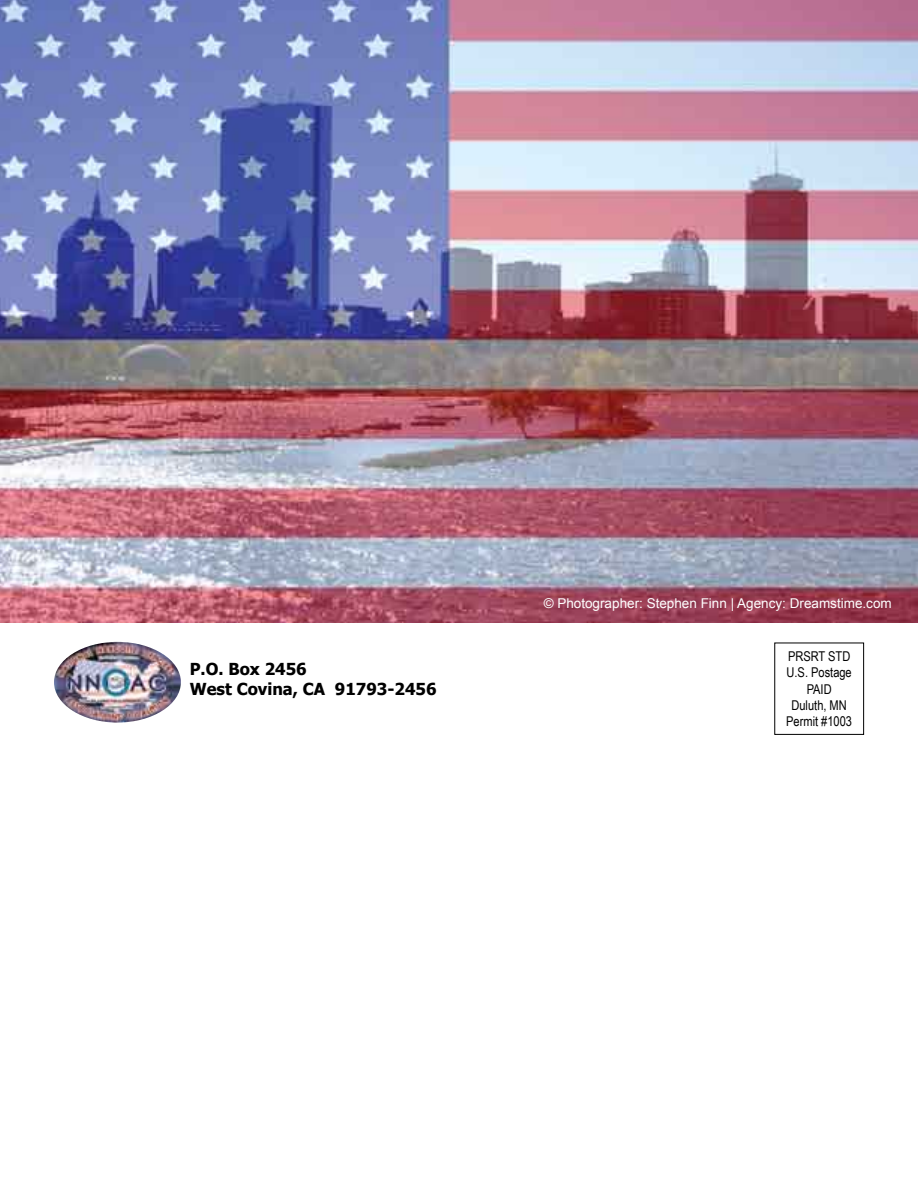
<style>
.page{position:relative;width:918px;height:1188px;background:#fff}
.page>*{position:absolute;margin:0;border:0;box-sizing:border-box;transform-origin:0 0}
.t1{font:700 16.5px/19.8px "Tahoma";color:#000}
.t2{font:13.5px "Arial";color:#fff}
.t3{font:13.5px/16.2px "Arial Narrow";color:#000;text-align:center}
</style>
<div class="page">
<img style="left:0;top:0;width:918px;height:622px">
<div style="left:774px;top:643px;width:90px;height:92px;border:1px solid #000"></div>
<img style="left:54px;top:642px;width:127px;height:81px;border-radius:50%">
<p class="t2" style="left:544px;top:594px;width:350px">© Photographer: Stephen Finn | Agency: Dreamstime.com</p>
<p class="t1" style="left:190px;top:658px;width:248px">P.O. Box 2456<br>West Covina, CA 91793-2456</p>
<p class="t3" style="left:786px;top:648px;width:67px">PRSRT STD<br>U.S. Postage<br>PAID<br>Duluth, MN<br>Permit #1003</p>
</div>
